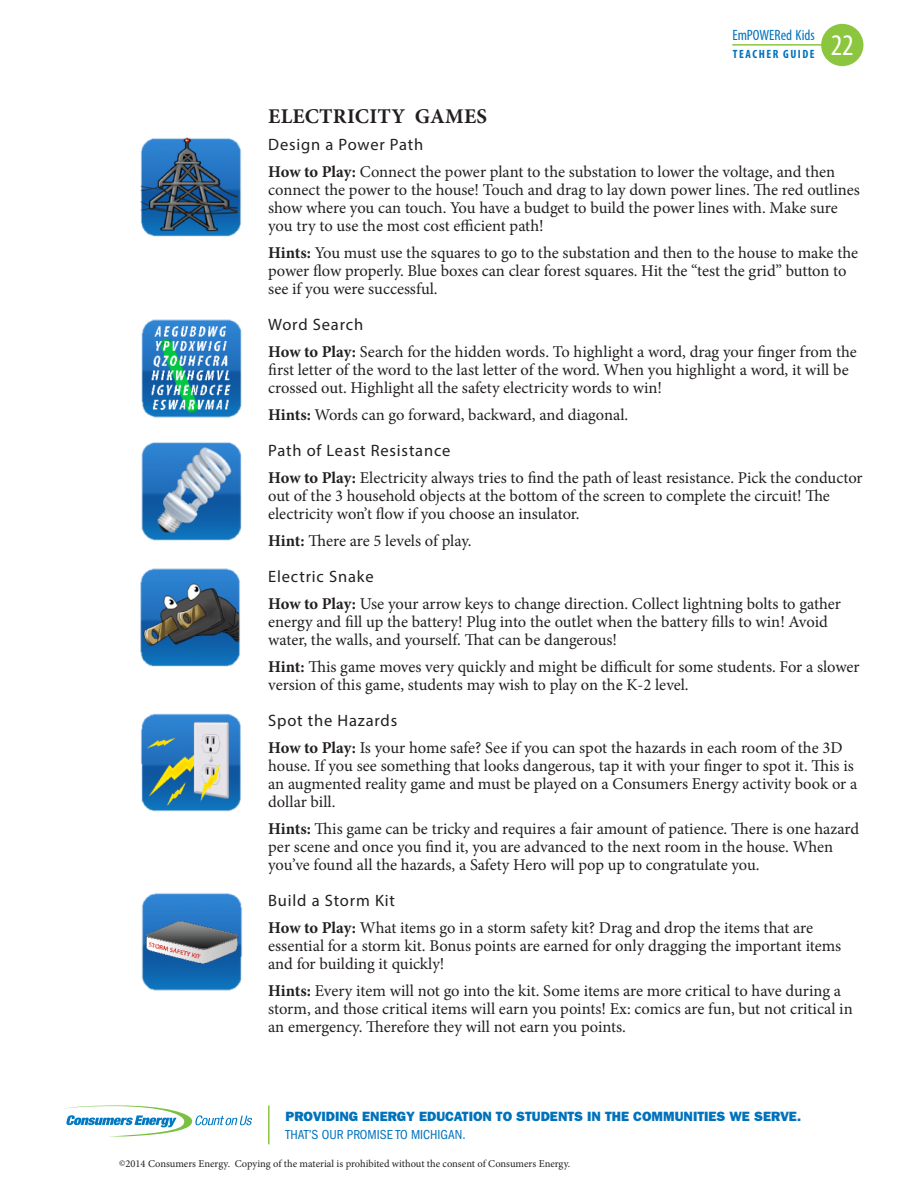
<style>
.page{position:relative;width:918px;height:1188px;background:#fff}
.page>*{position:absolute;margin:0;border:0;box-sizing:border-box;transform-origin:0 0}
.t1{font:condensed 30px "Myriad Pro";color:#fff}
.Section_Head{font:700 21px "Minion Pro";letter-spacing:.01em;color:#231f20}
.Text{font:16.5px/18px "Minion Pro";letter-spacing:-.005em;color:#231f20}
.Brackets{font:16.5px "Myriad Pro";letter-spacing:.05em;color:#231f20}
.t2{font:condensed 15px "Myriad Pro";color:#0072bc}
.t3{font:13.5px "ITC Franklin Gothic Std Hvy";color:#0072bc}
.t4{font:condensed 13.5px "ITC Franklin Gothic Std";color:#0072bc}
.t5{font:700 condensed 12px "Myriad Pro";letter-spacing:.13em;color:#0072bc}
.t6{font:10.5px "Minion Pro";letter-spacing:-.005em;color:#231f20}
.s1{font-weight:700}
.s2{font-size:9px}
</style>
<div class="page">
<svg style="left:63px;top:1106px;width:189px;height:31px"></svg>
<hr style="left:268px;top:1106px;width:2px;height:38px;background:#8bc63e">
<hr style="left:732px;top:44px;width:93px;height:2px;background:#8bc63e">
<div style="left:822px;top:25px;width:41px;height:40px;background:#8bc63e;border-radius:50%"></div>
<div style="left:821px;top:24px;width:42px;height:42px;border:2px solid #8bc63e;border-radius:50%"></div>
<img style="left:140px;top:137px;width:102px;height:100px">
<img style="left:141px;top:319px;width:101px;height:99px">
<img style="left:141px;top:442px;width:101px;height:99px">
<img style="left:140px;top:568px;width:100px;height:99px">
<img style="left:141px;top:713px;width:100px;height:99px">
<img style="left:141px;top:893px;width:102px;height:98px">
<p class="t2" style="left:732px;top:26px;width:84px">EmPOWERed Kids</p>
<p class="t5" style="left:733px;top:46px;width:83px">TEACHER GUIDE</p>
<h1 class="t1" style="left:831px;top:27px;width:24px">22</h1>
<p class="Section_Head" style="left:268px;top:102px;width:220px">ELECTRICITY GAMES</p>
<p class="Brackets" style="left:268px;top:135px;width:157px">Design a Power Path</p>
<p class="Text" style="left:268px;top:163px;width:593px"><span class="s1">How to Play:</span> Connect the power plant to the substation to lower the voltage, and then connect the power to the house! Touch and drag to lay down power lines. The red outlines show where you can touch. You have a budget to build the power lines with. Make sure you try to use the most cost efficient path!</p>
<p class="Text" style="left:268px;top:244px;width:592px"><span class="s1">Hints:</span> You must use the squares to go to the substation and then to the house to make the power flow properly. Blue boxes can clear forest squares. Hit the “test the grid” button to see if you were successful.</p>
<p class="Brackets" style="left:268px;top:315px;width:96px">Word Search</p>
<p class="Text" style="left:268px;top:343px;width:590px"><span class="s1">How to Play:</span> Search for the hidden words. To highlight a word, drag your finger from the first letter of the word to the last letter of the word. When you highlight a word, it will be crossed out. Highlight all the safety electricity words to win!</p>
<p class="Text" style="left:268px;top:406px;width:361px"><span class="s1">Hints:</span> Words can go forward, backward, and diagonal.</p>
<p class="Brackets" style="left:268px;top:441px;width:184px">Path of Least Resistance</p>
<p class="Text" style="left:268px;top:469px;width:596px"><span class="s1">How to Play:</span> Electricity always tries to find the path of least resistance. Pick the conductor out of the 3 household objects at the bottom of the screen to complete the circuit! The electricity won’t flow if you choose an insulator.</p>
<p class="Text" style="left:268px;top:532px;width:205px"><span class="s1">Hint:</span> There are 5 levels of play.</p>
<p class="Brackets" style="left:268px;top:567px;width:107px">Electric Snake</p>
<p class="Text" style="left:268px;top:595px;width:574px"><span class="s1">How to Play:</span> Use your arrow keys to change direction. Collect lightning bolts to gather energy and fill up the battery! Plug into the outlet when the battery fills to win! Avoid water, the walls, and yourself. That can be dangerous!</p>
<p class="Text" style="left:268px;top:658px;width:593px"><span class="s1">Hint:</span> This game moves very quickly and might be difficult for some students. For a slower version of this game, students may wish to play on the K-2 level.</p>
<p class="Brackets" style="left:268px;top:711px;width:131px">Spot the Hazards</p>
<p class="Text" style="left:268px;top:739px;width:591px"><span class="s1">How to Play:</span> Is your home safe? See if you can spot the hazards in each room of the 3D house. If you see something that looks dangerous, tap it with your finger to spot it. This is an augmented reality game and must be played on a Consumers Energy activity book or a dollar bill.</p>
<p class="Text" style="left:268px;top:820px;width:592px"><span class="s1">Hints:</span> This game can be tricky and requires a fair amount of patience. There is one hazard per scene and once you find it, you are advanced to the next room in the house. When you’ve found all the hazards, a Safety Hero will pop up to congratulate you.</p>
<p class="Brackets" style="left:268px;top:891px;width:128px">Build a Storm Kit</p>
<p class="Text" style="left:268px;top:919px;width:575px"><span class="s1">How to Play:</span> What items go in a storm safety kit? Drag and drop the items that are essential for a storm kit. Bonus points are earned for only dragging the important items and for building it quickly!</p>
<p class="Text" style="left:268px;top:982px;width:586px"><span class="s1">Hints:</span> Every item will not go into the kit. Some items are more critical to have during a storm, and those critical items will earn you points! Ex: comics are fun, but not critical in an emergency. Therefore they will not earn you points.</p>
<p class="t3" style="left:286px;top:1108px;width:517px">PROVIDING ENERGY EDUCATION TO STUDENTS IN THE COMMUNITIES WE SERVE.</p>
<p class="t4" style="left:286px;top:1127px;width:182px">THAT’S OUR PROMISE TO MICHIGAN.</p>
<p class="t6" style="left:119px;top:1157px;width:453px"><span class="s2">©</span> 2014 Consumers Energy. Copying of the material is prohibited without the consent of Consumers Energy.</p>
</div>
